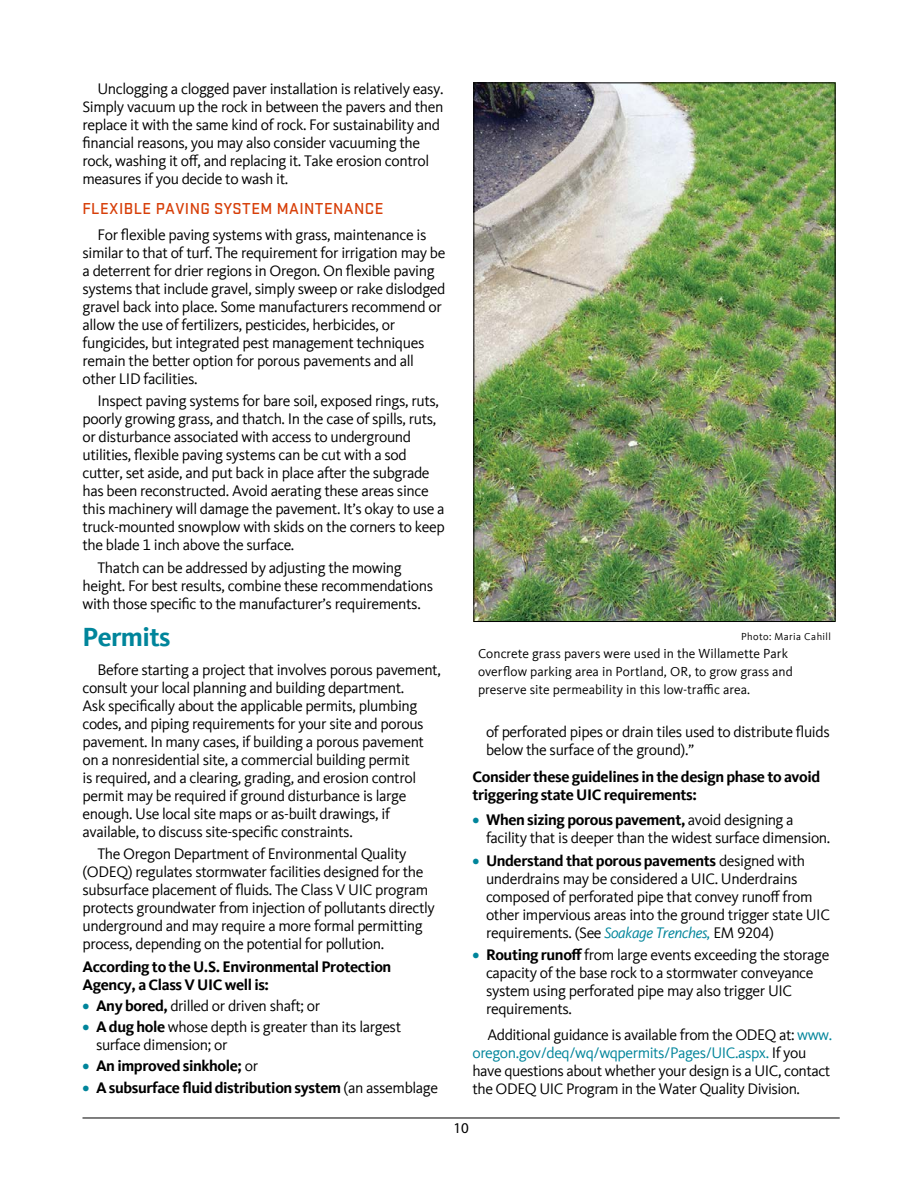
<style>
.page{position:relative;width:918px;height:1188px;background:#fff}
.page>*{position:absolute;margin:0;border:0;box-sizing:border-box;transform-origin:0 0}
.Subhead_level_2{font:700 27px "Kievit Offc";letter-spacing:-.025em;color:#00859b}
.subhead_level_three{font:500 16.5px "Stratum 2";letter-spacing:.025em;color:#d73f09}
.Body{font:15.75px/18px "Kievit Offc";letter-spacing:-.025em;color:#000}
.Body-2{font:700 15.75px/18px "Kievit Offc";letter-spacing:-.025em;color:#000}
.t1{font:15px "Myriad Pro";color:#000}
.t2{font:13.5px/18px "Kievit Offc";color:#000}
.t3{font:10.5px "Kievit Offc";letter-spacing:.035em;color:#000}
.s1{font-weight:700;color:#00859b}
.s2{font-weight:700}
.s3{color:#00859b}
.s4{font-weight:400}
.s5{font-style:italic;color:#00859b}
</style>
<div class="page">
<img style="left:475px;top:84px;width:359px;height:536px">
<hr style="left:82px;top:1118px;width:758px;height:1px;background:#000">
<p class="Body" style="left:82px;top:80px;width:363px;text-indent:15px">Unclogging a clogged paver installation is relatively easy.<br>Simply vacuum up the rock in between the pavers and then replace it with the same kind of rock. For sustainability and financial reasons, you may also consider vacuuming the rock, washing it off, and replacing it. Take erosion control measures if you decide to wash it.</p>
<h3 class="subhead_level_three" style="left:82px;top:198px;width:303px">FLEXIBLE PAVING SYSTEM MAINTENANCE</h3>
<p class="Body" style="left:82px;top:226px;width:365px;text-indent:15px">For flexible paving systems with grass, maintenance is similar to that of turf. The requirement for irrigation may be a deterrent for drier regions in Oregon. On flexible paving systems that include gravel, simply sweep or rake dislodged gravel back into place. Some manufacturers recommend or allow the use of fertilizers, pesticides, herbicides, or fungicides, but integrated pest management techniques remain the better option for porous pavements and all other LID facilities.</p>
<p class="Body" style="left:82px;top:392px;width:364px;text-indent:15px">Inspect paving systems for bare soil, exposed rings, ruts, poorly growing grass, and thatch. In the case of spills, ruts, or disturbance associated with access to underground utilities, flexible paving systems can be cut with a sod cutter, set aside, and put back in place after the subgrade has been reconstructed. Avoid aerating these areas since this machinery will damage the pavement. It’s okay to use a truck-mounted snowplow with skids on the corners to keep the blade 1 inch above the surface.</p>
<p class="Body" style="left:82px;top:559px;width:352px;text-indent:15px">Thatch can be addressed by adjusting the mowing height. For best results, combine these recommendations with those specific to the manufacturer’s requirements.</p>
<h2 class="Subhead_level_2" style="left:82px;top:622px;width:90px">Permits</h2>
<p class="Body" style="left:82px;top:661px;width:360px;text-indent:15px">Before starting a project that involves porous pavement, consult your local planning and building department.<br>Ask specifically about the applicable permits, plumbing codes, and piping requirements for your site and porous pavement. In many cases, if building a porous pavement on a nonresidential site, a commercial building permit<br>is required, and a clearing, grading, and erosion control permit may be required if ground disturbance is large enough. Use local site maps or as-built drawings, if available, to discuss site-specific constraints.</p>
<p class="Body" style="left:82px;top:845px;width:354px;text-indent:15px">The Oregon Department of Environmental Quality (ODEQ) regulates stormwater facilities designed for the subsurface placement of fluids. The Class V UIC program protects groundwater from injection of pollutants directly underground and may require a more formal permitting process, depending on the potential for pollution.</p>
<p class="Body-2" style="left:82px;top:958px;width:310px">According to the U.S. Environmental Protection<br>Agency, a Class V UIC well is:</p>
<p class="Body" style="left:82px;top:997px;width:239px"><span class="s1">•</span> <span class="s2">Any bored,</span> drilled or driven shaft; or</p>
<p class="Body" style="left:96px;top:1018px;width:307px;text-indent:-14px"><span class="s1">•</span> <span class="s2">A dug hole</span> whose depth is greater than its largest surface dimension; or</p>
<p class="Body-2" style="left:82px;top:1057px;width:177px"><span class="s3">•</span> An improved sinkhole; <span class="s4">or</span></p>
<p class="Body-2" style="left:82px;top:1079px;width:357px"><span class="s3">•</span> A subsurface fluid distribution system <span class="s4">(an assemblage</span></p>
<p class="t3" style="left:741px;top:631px;width:91px">Photo: Maria Cahill</p>
<p class="t2" style="left:478px;top:645px;width:316px">Concrete grass pavers were used in the Willamette Park overflow parking area in Portland, OR, to grow grass and preserve site permeability in this low-traffic area.</p>
<p class="Body" style="left:486px;top:723px;width:345px">of perforated pipes or drain tiles used to distribute fluids below the surface of the ground).”</p>
<p class="Body-2" style="left:472px;top:768px;width:349px">Consider these guidelines in the design phase to avoid triggering state UIC requirements:</p>
<p class="Body" style="left:486px;top:811px;width:346px;text-indent:-14px"><span class="s1">•</span> <span class="s2">When sizing porous pavement,</span> avoid designing a facility that is deeper than the widest surface dimension.</p>
<p class="Body" style="left:486px;top:852px;width:346px;text-indent:-14px"><span class="s1">•</span> <span class="s2">Understand that porous pavements</span> designed with underdrains may be considered a UIC. Underdrains composed of perforated pipe that convey runoff from other impervious areas into the ground trigger state UIC requirements. (See <span class="s5">Soakage Trenches,</span> EM 9204)</p>
<p class="Body" style="left:486px;top:946px;width:345px;text-indent:-14px"><span class="s1">•</span> <span class="s2">Routing runoff</span> from large events exceeding the storage capacity of the base rock to a stormwater conveyance system using perforated pipe may also trigger UIC requirements.</p>
<p class="Body" style="left:472px;top:1026px;width:361px;text-indent:15px">Additional guidance is available from the ODEQ at: <span class="s3">www. oregon.gov/deq/wq/wqpermits/Pages/UIC.aspx.</span> If you have questions about whether your design is a UIC, contact the ODEQ UIC Program in the Water Quality Division.</p>
<p class="t1" style="left:453px;top:1119px;width:17px">10</p>
</div>
